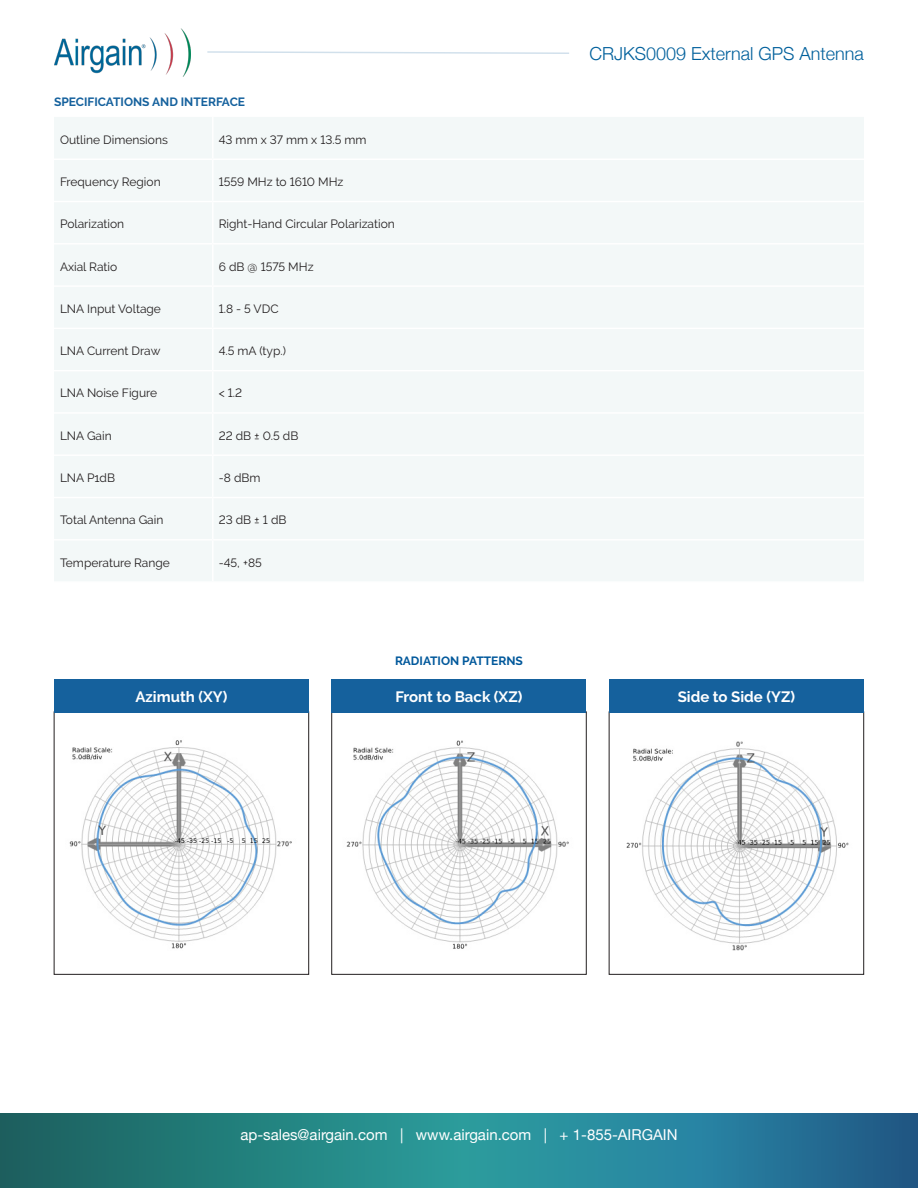
<style>
.page{position:relative;width:918px;height:1188px;background:#fff}
.page>*{position:absolute;margin:0;border:0;box-sizing:border-box;transform-origin:0 0}
.t1{font:300 18px "Helvetica Neue";color:#00609c}
.t2{font:15px "Helvetica Neue";color:#fff}
.t3{font:700 15px "Raleway";color:#fff}
.t4{font:12px "Raleway";color:#231f20}
.t5{font:700 12px "Raleway";color:#15619d}
.t6{font:700 12px "Raleway";color:#00589b}
</style>
<div class="page">
<svg style="left:0;top:1113px;width:918px;height:75px;background:#247e8a"></svg>
<img style="left:54px;top:29px;width:136px;height:48px">
<svg style="left:207px;top:51px;width:362px;height:3px"></svg>
<div style="left:54px;top:117px;width:810px;height:464px;background:#f3f8f8"></div>
<hr style="left:212px;top:117px;width:2px;height:41px;background:#fff">
<hr style="left:54px;top:158px;width:159px;height:2px;background:#fff">
<hr style="left:213px;top:158px;width:651px;height:2px;background:#fff">
<hr style="left:212px;top:160px;width:2px;height:41px;background:#fff">
<hr style="left:54px;top:201px;width:159px;height:1px;background:#fff">
<hr style="left:213px;top:201px;width:651px;height:1px;background:#fff">
<hr style="left:212px;top:202px;width:2px;height:41px;background:#fff">
<hr style="left:54px;top:243px;width:159px;height:2px;background:#fff">
<hr style="left:213px;top:243px;width:651px;height:2px;background:#fff">
<hr style="left:212px;top:245px;width:2px;height:40px;background:#fff">
<hr style="left:54px;top:285px;width:159px;height:2px;background:#fff">
<hr style="left:213px;top:285px;width:651px;height:2px;background:#fff">
<hr style="left:212px;top:287px;width:2px;height:41px;background:#fff">
<hr style="left:54px;top:328px;width:159px;height:1px;background:#fff">
<hr style="left:213px;top:328px;width:651px;height:1px;background:#fff">
<hr style="left:212px;top:329px;width:2px;height:41px;background:#fff">
<hr style="left:54px;top:370px;width:159px;height:1px;background:#fff">
<hr style="left:213px;top:370px;width:651px;height:1px;background:#fff">
<hr style="left:212px;top:371px;width:2px;height:41px;background:#fff">
<hr style="left:54px;top:412px;width:159px;height:2px;background:#fff">
<hr style="left:213px;top:412px;width:651px;height:2px;background:#fff">
<hr style="left:212px;top:414px;width:2px;height:40px;background:#fff">
<hr style="left:54px;top:454px;width:159px;height:2px;background:#fff">
<hr style="left:213px;top:454px;width:651px;height:2px;background:#fff">
<hr style="left:212px;top:456px;width:2px;height:41px;background:#fff">
<hr style="left:54px;top:497px;width:159px;height:1px;background:#fff">
<hr style="left:213px;top:497px;width:651px;height:1px;background:#fff">
<hr style="left:212px;top:498px;width:2px;height:41px;background:#fff">
<hr style="left:54px;top:539px;width:159px;height:2px;background:#fff">
<hr style="left:213px;top:539px;width:651px;height:2px;background:#fff">
<hr style="left:212px;top:541px;width:2px;height:40px;background:#fff">
<div style="left:54px;top:712px;width:255px;height:263px;border:1px solid #231f20"></div>
<div style="left:609px;top:712px;width:255px;height:263px;border:1px solid #231f20"></div>
<div style="left:54px;top:679px;width:255px;height:34px;background:#15619d"></div>
<div style="left:332px;top:679px;width:254px;height:34px;background:#15619d"></div>
<div style="left:609px;top:679px;width:255px;height:34px;background:#15619d"></div>
<img style="left:69px;top:740px;width:223px;height:209px">
<img style="left:346px;top:740px;width:223px;height:209px">
<img style="left:626px;top:741px;width:223px;height:210px">
<p class="t5" style="left:54px;top:95px;width:193px">SPECIFICATIONS AND INTERFACE</p>
<p class="t4" style="left:60px;top:133px;width:109px">Outline Dimensions</p>
<p class="t4" style="left:219px;top:133px;width:149px">43 mm x 37 mm x 13.5 mm</p>
<p class="t4" style="left:60px;top:175px;width:102px">Frequency Region</p>
<p class="t4" style="left:219px;top:175px;width:126px">1559 MHz to 1610 MHz</p>
<p class="t4" style="left:60px;top:217px;width:66px">Polarization</p>
<p class="t4" style="left:219px;top:217px;width:178px">Right-Hand Circular Polarization</p>
<p class="t4" style="left:60px;top:259px;width:59px">Axial Ratio</p>
<p class="t4" style="left:219px;top:259px;width:96px">6 dB @ 1575 MHz</p>
<p class="t4" style="left:60px;top:302px;width:103px">LNA Input Voltage</p>
<p class="t4" style="left:219px;top:302px;width:61px">1.8 - 5 VDC</p>
<p class="t4" style="left:60px;top:344px;width:102px">LNA Current Draw</p>
<p class="t4" style="left:219px;top:344px;width:69px">4.5 mA (typ.)</p>
<p class="t4" style="left:60px;top:386px;width:99px">LNA Noise Figure</p>
<p class="t4" style="left:219px;top:386px;width:25px">&lt; 1.2</p>
<p class="t4" style="left:60px;top:429px;width:53px">LNA Gain</p>
<p class="t4" style="left:219px;top:429px;width:81px">22 dB ± 0.5 dB</p>
<p class="t4" style="left:60px;top:471px;width:57px">LNA P1dB</p>
<p class="t4" style="left:219px;top:471px;width:43px">-8 dBm</p>
<p class="t4" style="left:60px;top:513px;width:105px">Total Antenna Gain</p>
<p class="t4" style="left:219px;top:513px;width:69px">23 dB ± 1 dB</p>
<p class="t4" style="left:60px;top:555px;width:111px">Temperature Range</p>
<p class="t4" style="left:219px;top:555px;width:45px">-45, +85</p>
<p class="t6" style="left:395px;top:654px;width:129px">RADIATION PATTERNS</p>
<h1 class="t1" style="left:590px;top:39px;width:276px">CRJKS0009 External GPS Antenna</h1>
<p class="t3" style="left:135px;top:688px;width:93px">Azimuth (XY)</p>
<p class="t3" style="left:396px;top:688px;width:128px">Front to Back (XZ)</p>
<p class="t3" style="left:678px;top:688px;width:119px">Side to Side (YZ)</p>
<p class="t2" style="left:240px;top:1124px;width:439px">ap-sales@airgain.com | www.airgain.com | + 1-855-AIRGAIN</p>
</div>
